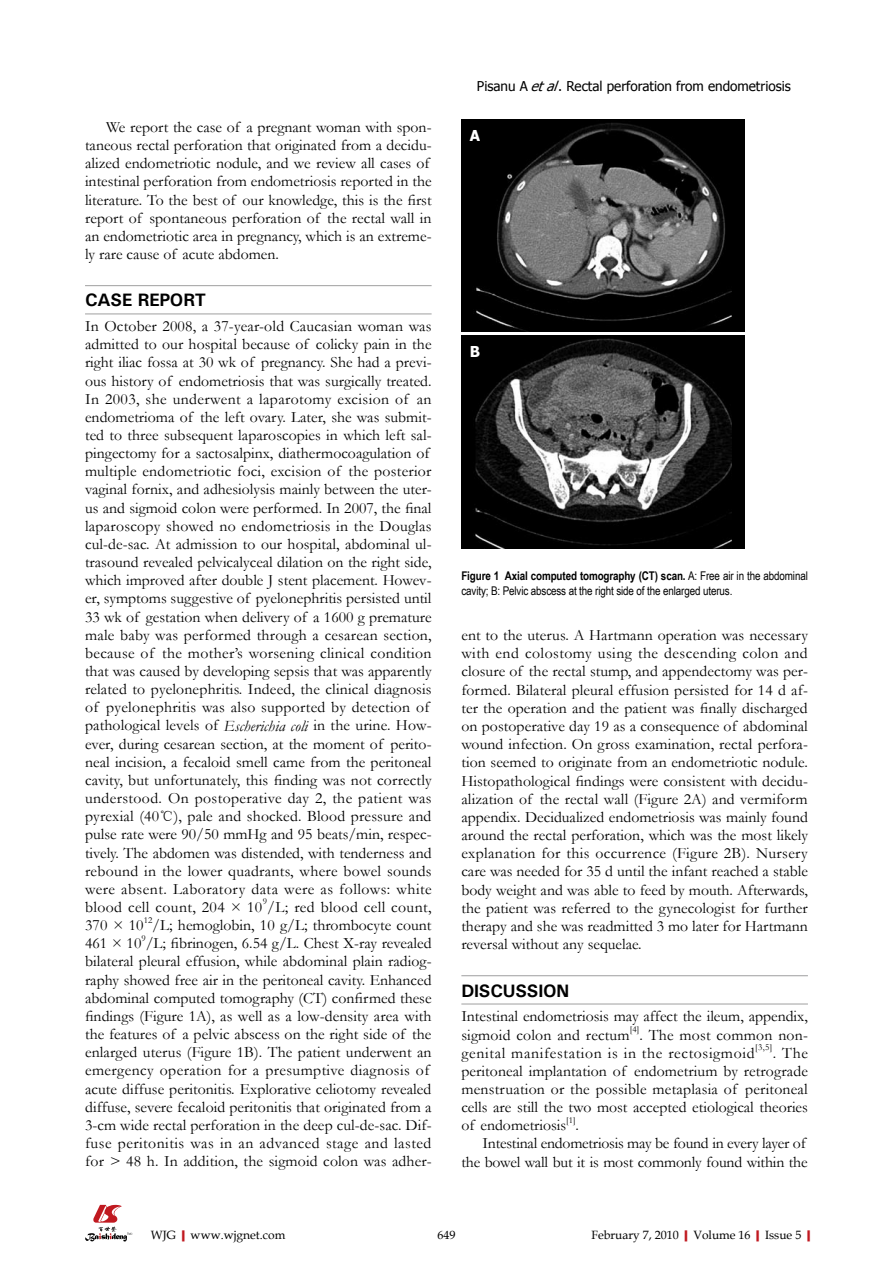
<style>
.page{position:relative;width:893px;height:1263px;background:#fff}
.page>*{position:absolute;margin:0;border:0;box-sizing:border-box;transform-origin:0 0}
.t1{font:700 18px "Univers";letter-spacing:-.01em;color:#000}
.t2{font:15.75px/18.1px "Garamond";color:#000}
.t3{font:15.75px/18.1px "Garamond";letter-spacing:.04em;color:#000}
.t4{font:700 15px "Tahoma";color:#fff}
.t5{font:13.5px "Tahoma";color:#000}
.t6{font:12px/15px "Arial Narrow";letter-spacing:-.01em;color:#000}
.t7{font:12px "Book Antiqua";color:#000}
.t8{font:9.15px "Garamond";color:#000}
.s1{font-style:italic}
.s2{font-family:"Sim Sun";font-size:14.25px}
.s3{font-weight:700}
.s4{font-weight:700;color:#c01920}
</style>
<div class="page">
<svg style="left:85px;top:1205px;width:48px;height:36px"></svg>
<img style="left:461px;top:119px;width:284px;height:213px">
<img style="left:461px;top:336px;width:284px;height:212px">
<hr style="left:85px;top:285px;width:347px;height:1px;background:#9f9fa0">
<hr style="left:85px;top:314px;width:347px;height:1px;background:#9f9fa0">
<hr style="left:461px;top:975px;width:347px;height:1px;background:#9f9fa0">
<hr style="left:461px;top:1004px;width:347px;height:1px;background:#9f9fa0">
<p class="t2" style="left:85px;top:117px;width:348px;text-indent:21px">We report the case of a pregnant woman with spon&shy;taneous rectal perforation that originated from a decidu&shy;alized endometriotic nodule, and we review all cases of intestinal perforation from endometriosis reported in the literature. To the best of our knowledge, this is the first report of spontaneous perforation of the rectal wall in an endometriotic area in pregnancy, which is an extreme&shy;ly rare cause of acute abdomen.</p>
<p class="t1" style="left:85px;top:289px;width:123px">CASE REPORT</p>
<p class="t2" style="left:85px;top:317px;width:348px">In October 2008, a 37-year-old Caucasian woman was admitted to our hospital because of colicky pain in the right iliac fossa at 30 wk of pregnancy. She had a previ&shy;ous history of endometriosis that was surgically treated.<br>In 2003, she underwent a laparotomy excision of an endometrioma of the left ovary. Later, she was submit&shy;ted to three subsequent laparoscopies in which left sal&shy;pingectomy for a sactosalpinx, diathermocoagulation of multiple endometriotic foci, excision of the posterior vaginal fornix, and adhesiolysis mainly between the uter&shy;us and sigmoid colon were performed. In 2007, the final laparoscopy showed no endometriosis in the Douglas cul-de-sac. At admission to our hospital, abdominal ul&shy;trasound revealed pelvicalyceal dilation on the right side, which improved after double J stent placement. Howev&shy;er, symptoms suggestive of pyelonephritis persisted until 33 wk of gestation when delivery of a 1600 g premature male baby was performed through a cesarean section, because of the mother’s worsening clinical condition that was caused by developing sepsis that was apparently related to pyelonephritis. Indeed, the clinical diagnosis of pyelonephritis was also supported by detection of pathological levels of <span class="s1">Escherichia coli</span> in the urine. How&shy;ever, during cesarean section, at the moment of perito&shy;neal incision, a fecaloid smell came from the peritoneal cavity, but unfortunately, this finding was not correctly understood. On postoperative day 2, the patient was pyrexial (40<span class="s2">℃</span>), pale and shocked. Blood pressure and pulse rate were 90/50 mmHg and 95 beats/min, respec&shy;tively. The abdomen was distended, with tenderness and rebound in the lower quadrants, where bowel sounds were absent. Laboratory data were as follows: white blood cell count, 204 × 10 /L; red blood cell count,</p>
<p class="t8" style="left:263px;top:895px;width:6px">9</p>
<p class="t8" style="left:144px;top:913px;width:10px">12</p>
<p class="t2" style="left:85px;top:916px;width:348px;text-align:right">/L; hemoglobin, 10 g/L; thrombocyte count<br>461 × 10 /L; fibrinogen, 6.54 g/L. Chest X-ray revealed</p>
<p class="t2" style="left:85px;top:916px;width:60px">370 × 10</p>
<p class="t8" style="left:141px;top:932px;width:6px">9</p>
<p class="t2" style="left:85px;top:952px;width:348px">bilateral pleural effusion, while abdominal plain radiog&shy;raphy showed free air in the peritoneal cavity. Enhanced abdominal computed tomography (CT) confirmed these findings (Figure 1A), as well as a low-density area with the features of a pelvic abscess on the right side of the enlarged uterus (Figure 1B). The patient underwent an emergency operation for a presumptive diagnosis of acute diffuse peritonitis. Explorative celiotomy revealed diffuse, severe fecaloid peritonitis that originated from a 3-cm wide rectal perforation in the deep cul-de-sac. Dif&shy;fuse peritonitis was in an advanced stage and lasted for &gt; 48 h. In addition, the sigmoid colon was adher-</p>
<p class="t5" style="left:477px;top:77px;width:315px">Pisanu A <span class="s1">etal</span>. Rectal perforation from endometriosis</p>
<p class="t4" style="left:470px;top:125px;width:12px">A</p>
<p class="t4" style="left:470px;top:341px;width:12px">B</p>
<p class="t6" style="left:461px;top:568px;width:348px"><span class="s3">Figure 1 Axial computed tomography (CT) scan.</span> A: Free air in the abdominal cavity; B: Pelvic abscess at the right side of the enlarged uterus.</p>
<p class="t2" style="left:461px;top:626px;width:348px;text-align:justify">ent to the uterus. A Hartmann operation was necessary with end colostomy using the descending colon and closure of the rectal stump, and appendectomy was per&shy;formed. Bilateral pleural effusion persisted for 14 d af&shy;ter the operation and the patient was finally discharged on postoperative day 19 as a consequence of abdominal wound infection. On gross examination, rectal perfora&shy;tion seemed to originate from an endometriotic nodule.<br>Histopathological findings were consistent with decidu&shy;alization of the rectal wall (Figure 2A) and vermiform appendix. Decidualized endometriosis was mainly found around the rectal perforation, which was the most likely explanation for this occurrence (Figure 2B). Nursery care was needed for 35 d until the infant reached a stable body weight and was able to feed by mouth. Afterwards, the patient was referred to the gynecologist for further therapy and she was readmitted 3 mo later for Hartmann reversal without any sequelae.</p>
<p class="t1" style="left:461px;top:979px;width:110px">DISCUSSION</p>
<p class="t2" style="left:461px;top:1007px;width:348px">Intestinal endometriosis may affect the ileum, appendix, sigmoid colon and rectum</p>
<p class="t8" style="left:630px;top:1023px;width:11px">[4]</p>
<p class="t3" style="left:461px;top:1025px;width:348px;text-indent:178px">. The most common non&shy;genital manifestation is in the rectosigmoid</p>
<p class="t8" style="left:755px;top:1041px;width:19px">[3,5]</p>
<p class="t2" style="left:461px;top:1043px;width:348px;text-align:justify;text-indent:311px">. The peritoneal implantation of endometrium by retrograde menstruation or the possible metaplasia of peritoneal cells are still the two most accepted etiological theories of endometriosis</p>
<p class="t8" style="left:566px;top:1114px;width:11px">[1]</p>
<p class="t2" style="left:576px;top:1116px;width:5px">.</p>
<p class="t2" style="left:483px;top:1134px;width:325px">Intestinal endometriosis may be found in every layer of</p>
<p class="t2" style="left:461px;top:1152px;width:348px">the bowel wall but it is most commonly found within the</p>
<p class="t7" style="left:151px;top:1226px;width:136px">WJG<span class="s4">|</span>www.wjgnet.com</p>
<p class="t7" style="left:437px;top:1226px;width:19px">649</p>
<p class="t7" style="left:591px;top:1226px;width:226px">February 7, 2010<span class="s4">|</span>Volume 16<span class="s4">|</span>Issue 5<span class="s4">|</span></p>
</div>
